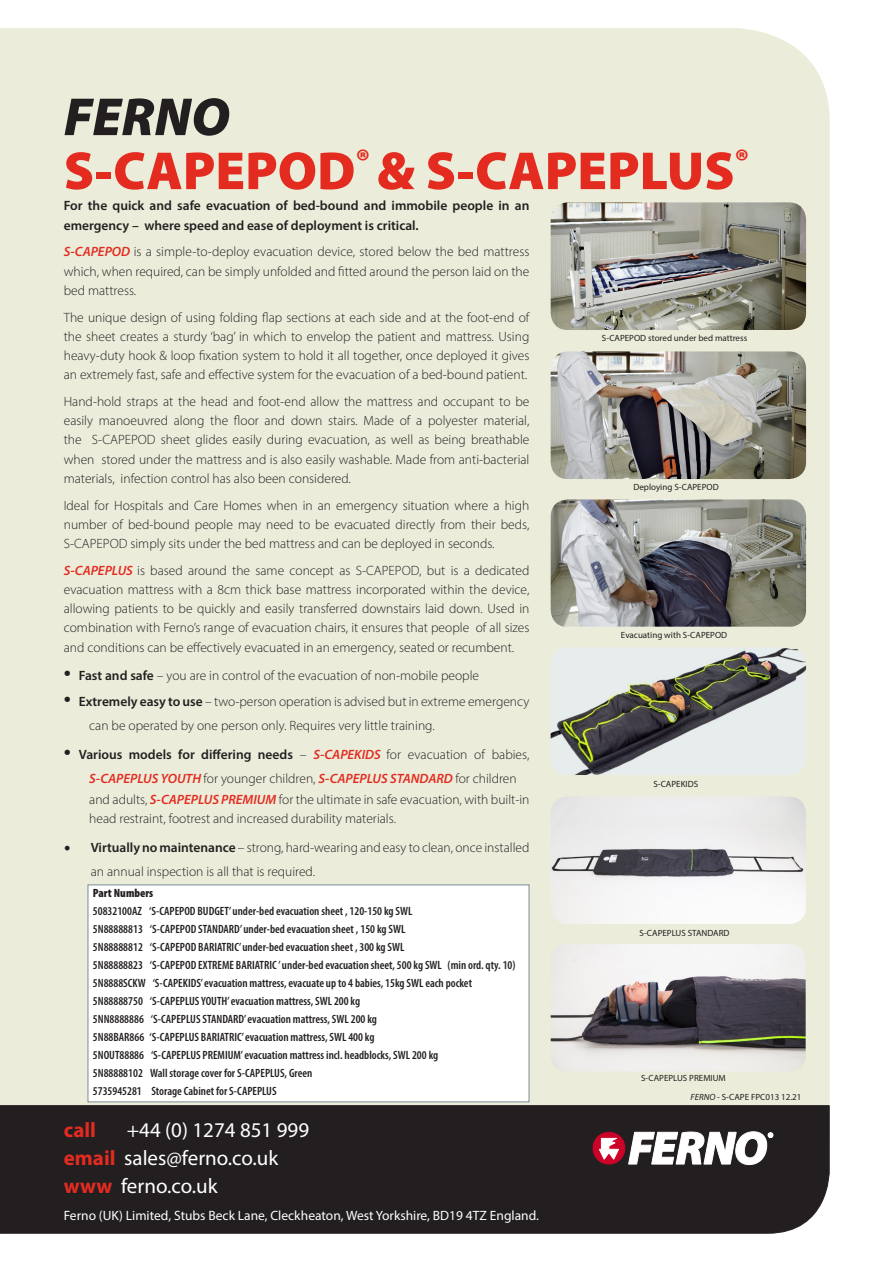
<style>
.page{position:relative;width:893px;height:1263px;background:#fff}
.page>*{position:absolute;margin:0;border:0;box-sizing:border-box;transform-origin:0 0}
.Paragraph_Style1{font:900 54px "Myriad Pro";color:#e32b20}
.Paragraph_Style1-2{font:italic 900 54px "Myriad Pro";color:#231f20}
.Paragraph_Style1-3{font:21px "Myriad Pro";color:#fff}
.Paragraph_Style1-4{font:700 21px "Myriad Pro";color:#e32b20}
.Paragraph_Style1-5{font:300 13.5px/19.2px "Myriad Pro";color:#231f20;text-align:justify}
.Paragraph_Style4{font:300 13.5px/19.2px "Myriad Pro";color:#231f20}
.Paragraph_Style1-6{font:600 13.5px/19.2px "Myriad Pro";color:#231f20}
.Paragraph_Style1-7{font:13.5px "Myriad Pro";color:#fff}
.Paragraph_Style1-8{font:600 condensed 12px "Myriad Pro";color:#231f20}
.Paragraph_Style1-9{font:900 condensed 12px "Myriad Pro";color:#231f20}
.Paragraph_Style1-10{font:9px "Myriad Pro";color:#231f20}
.Paragraph_Style3{font:9px "Myriad Pro";color:#231f20}
.s1{font-weight:600;font-style:italic;color:#e32b20}
.s2{font-weight:400;font-size:25.5px}
.s3{font-weight:600}
.s4{font-family:"Minion Pro";font-weight:400;font-size:18px}
.s5{font-weight:700;color:#e32b20}
.s6{font-style:italic}
</style>
<div class="page">
<div style="left:0;top:29px;width:829px;height:1076px;background:#ececda"></div>
<div style="left:0;top:1105px;width:829px;height:128px;background:#231f20"></div>
<div style="left:88px;top:884px;width:441px;height:218px;background:#fff;border:1px solid #7b8c95"></div>
<img style="left:551px;top:202px;width:255px;height:128px">
<img style="left:551px;top:351px;width:255px;height:128px">
<img style="left:551px;top:499px;width:255px;height:128px">
<svg style="left:593px;top:1132px;width:180px;height:32px"></svg>
<img style="left:551px;top:647px;width:255px;height:128px">
<img style="left:551px;top:796px;width:255px;height:128px">
<img style="left:551px;top:944px;width:255px;height:127px">
<p class="Paragraph_Style1-2" style="left:64px;top:81px;width:168px">FERNO</p>
<p class="Paragraph_Style1" style="left:64px;top:135px;width:687px">S-CAPEPOD<sup>®</sup> &amp; S-CAPEPLUS<sup>®</sup></p>
<p class="Paragraph_Style1-6" style="left:64px;top:196px;width:467px">For the quick and safe evacuation of bed-bound and immobile people in an emergency – where speed and ease of deployment is critical.</p>
<p class="Paragraph_Style1-5" style="left:64px;top:242px;width:467px"><span class="s1">S-CAPEPOD</span> is a simple-to-deploy evacuation device, stored below the bed mattress which, when required, can be simply unfolded and fitted around the person laid on the bed mattress.</p>
<p class="Paragraph_Style1-5" style="left:64px;top:307px;width:467px">The unique design of using folding flap sections at each side and at the foot-end of the sheet creates a sturdy ‘bag’ in which to envelop the patient and mattress. Using heavy-duty hook &amp; loop fixation system to hold it all together, once deployed it gives an extremely fast, safe and effective system for the evacuation of a bed-bound patient.</p>
<p class="Paragraph_Style1-5" style="left:64px;top:392px;width:467px">Hand-hold straps at the head and foot-end allow the mattress and occupant to be easily manoeuvred along the floor and down stairs. Made of a polyester material, the S-CAPEPOD sheet glides easily during evacuation, as well as being breathable when stored under the mattress and is also easily washable. Made from anti-bacterial materials, infection control has also been considered.</p>
<p class="Paragraph_Style1-5" style="left:64px;top:495px;width:467px">Ideal for Hospitals and Care Homes when in an emergency situation where a high number of bed-bound people may need to be evacuated directly from their beds, S-CAPEPOD simply sits under the bed mattress and can be deployed in seconds.</p>
<p class="Paragraph_Style1-5" style="left:64px;top:560px;width:467px"><span class="s1">S-CAPEPLUS</span> is based around the same concept as S-CAPEPOD, but is a dedicated evacuation mattress with a 8cm thick base mattress incorporated within the device, allowing patients to be quickly and easily transferred downstairs laid down. Used in combination with Ferno’s range of evacuation chairs, it ensures that people of all sizes and conditions can be effectively evacuated in an emergency, seated or recumbent.</p>
<p class="Paragraph_Style1-5" style="left:64px;top:666px;width:417px"><span class="s2">•</span> <span class="s3">Fast and safe</span> – you are in control of the evacuation of non-mobile people</p>
<p class="Paragraph_Style1-5" style="left:89px;top:689px;width:442px;line-height:24.2px;text-indent:-26px"><span class="s2">•</span> <span class="s3">Extremely easy to use</span> – two-person operation is advised but in extreme emergency can be operated by one person only. Requires very little training.</p>
<p class="Paragraph_Style1-5" style="left:89px;top:742px;width:442px;line-height:24.2px;text-indent:-26px"><span class="s2">•</span> <span class="s3">Various models for differing needs</span> – <span class="s1">S-CAPEKIDS</span> for evacuation of babies,<br><span class="s1">S-CAPEPLUS YOUTH</span> for younger children, <span class="s1">S-CAPEPLUS STANDARD</span> for children</p>
<p class="Paragraph_Style4" style="left:89px;top:789px;width:442px">and adults, <span class="s1">S-CAPEPLUS PREMIUM</span> for the ultimate in safe evacuation, with built-in head restraint, footrest and increased durability materials.</p>
<p class="Paragraph_Style1-5" style="left:91px;top:835px;width:440px;line-height:24.2px;text-indent:-27px"><span class="s4">•</span> <span class="s3">Virtually no maintenance</span> – strong, hard-wearing and easy to clean, once installed an annual inspection is all that is required.</p>
<p class="Paragraph_Style1-9" style="left:93px;top:885px;width:62px">Part Numbers</p>
<p class="Paragraph_Style1-8" style="left:93px;top:903px;width:321px">50832100AZ ‘S-CAPEPOD BUDGET’ under-bed evacuation sheet , 120-150 kg SWL</p>
<p class="Paragraph_Style1-8" style="left:93px;top:921px;width:314px">5N88888813 ‘S-CAPEPOD STANDARD’ under-bed evacuation sheet , 150 kg SWL</p>
<p class="Paragraph_Style1-8" style="left:93px;top:939px;width:313px">5N88888812 ‘S-CAPEPOD BARIATRIC’ under-bed evacuation sheet , 300 kg SWL</p>
<p class="Paragraph_Style1-8" style="left:93px;top:957px;width:424px">5N88888823 ‘S-CAPEPOD EXTREME BARIATRIC ’ under-bed evacuation sheet, 500 kg SWL (min ord. qty. 10)</p>
<p class="Paragraph_Style1-8" style="left:93px;top:975px;width:381px">5N8888SCKW ‘S-CAPEKIDS’ evacuation mattress, evacuate up to 4 babies, 15kg SWL each pocket</p>
<p class="Paragraph_Style1-8" style="left:93px;top:993px;width:269px">5N88888750 ‘S-CAPEPLUS YOUTH’ evacuation mattress, SWL 200 kg</p>
<p class="Paragraph_Style1-8" style="left:93px;top:1011px;width:286px">5NN8888886 ‘S-CAPEPLUS STANDARD’ evacuation mattress, SWL 200 kg</p>
<p class="Paragraph_Style1-8" style="left:93px;top:1029px;width:283px">5N88BAR866 ‘S-CAPEPLUS BARIATRIC’ evacuation mattress, SWL 400 kg</p>
<p class="Paragraph_Style1-8" style="left:93px;top:1047px;width:347px">5NOUT88886 ‘S-CAPEPLUS PREMIUM’ evacuation mattress incl. headblocks, SWL 200 kg</p>
<p class="Paragraph_Style1-8" style="left:93px;top:1065px;width:221px">5N88888102 Wall storage cover for S-CAPEPLUS, Green</p>
<p class="Paragraph_Style1-8" style="left:93px;top:1083px;width:185px">5735945281 Storage Cabinet for S-CAPEPLUS</p>
<p class="Paragraph_Style1-4" style="left:64px;top:1116px;width:34px">call</p>
<p class="Paragraph_Style1-3" style="left:127px;top:1117px;width:184px">+44 (0) 1274 851 999</p>
<p class="Paragraph_Style1-3" style="left:64px;top:1145px;width:216px"><span class="s5">email</span> sales@ferno.co.uk</p>
<p class="Paragraph_Style1-3" style="left:64px;top:1173px;width:155px"><span class="s5">www</span> ferno.co.uk</p>
<p class="Paragraph_Style1-7" style="left:64px;top:1207px;width:477px">Ferno (UK) Limited, Stubs Beck Lane, Cleckheaton, West Yorkshire, BD19 4TZ England.</p>
<p class="Paragraph_Style1-10" style="left:602px;top:332px;width:147px">S-CAPEPOD stored under bed mattress</p>
<p class="Paragraph_Style1-10" style="left:633px;top:481px;width:87px">Deploying S-CAPEPOD</p>
<p class="Paragraph_Style1-10" style="left:621px;top:629px;width:108px">Evacuating with S-CAPEPOD</p>
<p class="Paragraph_Style1-10" style="left:653px;top:778px;width:46px">S-CAPEKIDS</p>
<p class="Paragraph_Style1-10" style="left:639px;top:927px;width:92px">S-CAPEPLUS STANDARD</p>
<p class="Paragraph_Style1-10" style="left:641px;top:1072px;width:86px">S-CAPEPLUS PREMIUM</p>
<p class="Paragraph_Style3" style="left:691px;top:1091px;width:112px"><span class="s6">FERNO -</span> S-CAPE FPC013 12.21</p>
</div>
